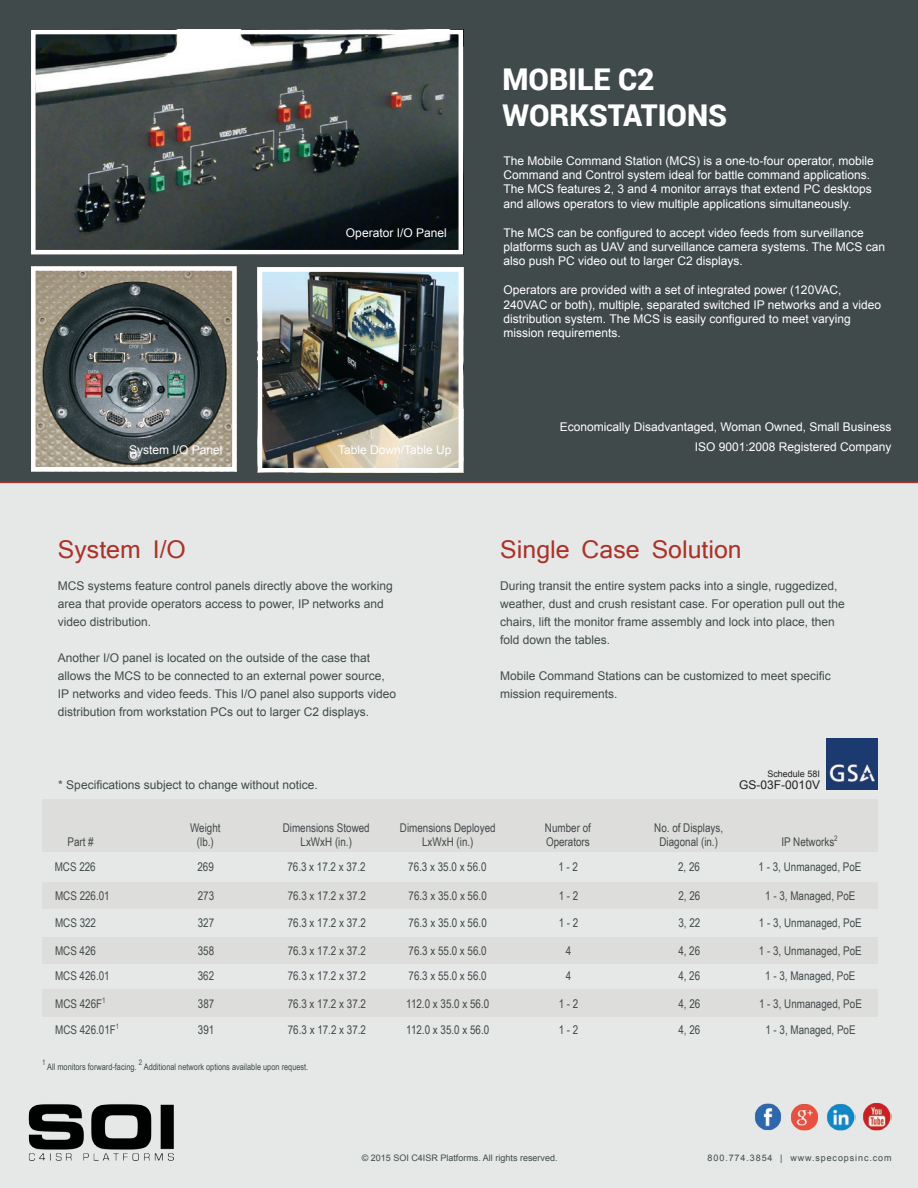
<style>
.page{position:relative;width:918px;height:1188px;background:#fff}
.page>*{position:absolute;margin:0;border:0;box-sizing:border-box;transform-origin:0 0}
.t1{font:900 30px "Roboto";color:#fff}
.t2{font:24px "Mangal";color:#ab3229}
.t3{font:12px/14.4px "Arial";color:#fff}
.t4{font:12px/18px "Arial";color:#414a4b}
.t5{font:12px "Arial Narrow";color:#414a4b}
.t6{font:12px "Arial";color:#231f20}
.t7{font:9px "Arial Narrow";color:#414a4b}
.t8{font:9px "Arial";color:#414a4b}
.t9{font:9px "Arial";letter-spacing:.1em;color:#414a4b}
.t10{font:9px "Arial";color:#231f20}
.t11{font:7.5px "Arial Narrow";color:#414a4b}
</style>
<div class="page">
<div style="left:0;top:465px;width:918px;height:723px;background:#e5e8e7"></div>
<div style="left:0;top:0;width:918px;height:482px;background:#414a4b"></div>
<img style="left:28px;top:1104px;width:146px;height:57px">
<hr style="left:0;top:482px;width:918px;height:1px;background:#ab3229">
<img style="left:755px;top:1103px;width:26px;height:28px">
<img style="left:791px;top:1104px;width:27px;height:27px">
<img style="left:827px;top:1103px;width:28px;height:28px">
<img style="left:863px;top:1103px;width:28px;height:28px">
<img style="left:36px;top:35px;width:422px;height:214px">
<div style="left:31px;top:30px;width:432px;height:224px;border:4px solid #fff"></div>
<img style="left:36px;top:271px;width:196px;height:195px">
<div style="left:31px;top:266px;width:206px;height:205px;border:4px solid #fff"></div>
<img style="left:263px;top:272px;width:195px;height:195px">
<div style="left:258px;top:267px;width:205px;height:205px;border:4px solid #fff"></div>
<div style="left:42px;top:799px;width:835px;height:53px;background:#dddddb"></div>
<div style="left:42px;top:882px;width:835px;height:27px;background:#dddddb"></div>
<div style="left:42px;top:989px;width:836px;height:27px;background:#dddddb"></div>
<div style="left:42px;top:937px;width:835px;height:27px;background:#dddddb"></div>
<img style="left:827px;top:738px;width:51px;height:51px">
<p class="t3" style="left:346px;top:225px;width:102px">Operator I/O Panel</p>
<p class="t3" style="left:129px;top:443px;width:95px">System I/O Panel</p>
<p class="t3" style="left:338px;top:443px;width:115px">Table Down/Table Up</p>
<p class="t2" style="left:58px;top:536px;width:130px">System I/O</p>
<p class="t4" style="left:58px;top:577px;width:336px">MCS systems feature control panels directly above the working area that provide operators access to power, IP networks and video distribution.</p>
<p class="t4" style="left:58px;top:649px;width:340px">Another I/O panel is located on the outside of the case that allows the MCS to be connected to an external power source, IP networks and video feeds. This I/O panel also supports video distribution from workstation PCs out to larger C2 displays.</p>
<p class="t4" style="left:58px;top:776px;width:261px">* Specifications subject to change without notice.</p>
<p class="t1" style="left:502px;top:58px;width:154px">MOBILE C2</p>
<p class="t1" style="left:502px;top:94px;width:226px">WORKSTATIONS</p>
<p class="t3" style="left:504px;top:153px;width:372px">The Mobile Command Station (MCS) is a one-to-four operator, mobile Command and Control system ideal for battle command applications.<br>The MCS features 2, 3 and 4 monitor arrays that extend PC desktops and allows operators to view multiple applications simultaneously.</p>
<p class="t3" style="left:504px;top:225px;width:383px">The MCS can be configured to accept video feeds from surveillance platforms such as UAV and surveillance camera systems. The MCS can also push PC video out to larger C2 displays.</p>
<p class="t3" style="left:504px;top:283px;width:379px">Operators are provided with a set of integrated power (120VAC, 240VAC or both), multiple, separated switched IP networks and a video distribution system. The MCS is easily configured to meet varying mission requirements.</p>
<p class="t3" style="left:560px;top:420px;width:333px">Economically Disadvantaged, Woman Owned, Small Business</p>
<p class="t3" style="left:695px;top:440px;width:198px">ISO 9001:2008 Registered Company</p>
<p class="t2" style="left:500px;top:536px;width:243px">Single Case Solution</p>
<p class="t4" style="left:500px;top:577px;width:346px">During transit the entire system packs into a single, ruggedized, weather, dust and crush resistant case. For operation pull out the chairs, lift the monitor frame assembly and lock into place, then fold down the tables.</p>
<p class="t4" style="left:500px;top:667px;width:332px">Mobile Command Stations can be customized to meet specific mission requirements.</p>
<p class="t10" style="left:767px;top:768px;width:54px">Schedule 58I</p>
<p class="t6" style="left:739px;top:777px;width:82px">GS-03F-0010V</p>
<p class="t5" style="left:67px;top:833px;width:28px">Part #</p>
<p class="t5" style="left:55px;top:858px;width:43px">MCS 226</p>
<p class="t5" style="left:190px;top:819px;width:32px">Weight</p>
<p class="t5" style="left:197px;top:833px;width:18px">(lb.)</p>
<p class="t5" style="left:198px;top:858px;width:18px">269</p>
<p class="t5" style="left:283px;top:819px;width:88px">Dimensions Stowed</p>
<p class="t5" style="left:301px;top:833px;width:53px">LxWxH (in.)</p>
<p class="t5" style="left:287px;top:858px;width:80px">76.3 x 17.2 x 37.2</p>
<p class="t5" style="left:400px;top:819px;width:97px">Dimensions Deployed</p>
<p class="t5" style="left:422px;top:833px;width:53px">LxWxH (in.)</p>
<p class="t5" style="left:408px;top:858px;width:80px">76.3 x 35.0 x 56.0</p>
<p class="t5" style="left:545px;top:819px;width:47px">Number of</p>
<p class="t5" style="left:546px;top:833px;width:45px">Operators</p>
<p class="t5" style="left:558px;top:858px;width:21px">1 - 2</p>
<p class="t5" style="left:654px;top:819px;width:70px">No. of Displays,</p>
<p class="t5" style="left:659px;top:833px;width:60px">Diagonal (in.)</p>
<p class="t5" style="left:678px;top:858px;width:23px">2, 26</p>
<p class="t5" style="left:781px;top:833px;width:58px">IP Networks<sup>2</sup></p>
<p class="t5" style="left:759px;top:858px;width:104px">1 - 3, Unmanaged, PoE</p>
<p class="t5" style="left:55px;top:887px;width:56px">MCS 226.01</p>
<p class="t5" style="left:198px;top:887px;width:18px">273</p>
<p class="t5" style="left:288px;top:887px;width:80px">76.3 x 17.2 x 37.2</p>
<p class="t5" style="left:409px;top:887px;width:80px">76.3 x 35.0 x 56.0</p>
<p class="t5" style="left:559px;top:887px;width:21px">1 - 2</p>
<p class="t5" style="left:678px;top:887px;width:23px">2, 26</p>
<p class="t5" style="left:765px;top:887px;width:92px">1 - 3, Managed, PoE</p>
<p class="t5" style="left:55px;top:914px;width:43px">MCS 322</p>
<p class="t5" style="left:198px;top:914px;width:18px">327</p>
<p class="t5" style="left:288px;top:914px;width:80px">76.3 x 17.2 x 37.2</p>
<p class="t5" style="left:409px;top:914px;width:80px">76.3 x 35.0 x 56.0</p>
<p class="t5" style="left:559px;top:914px;width:21px">1 - 2</p>
<p class="t5" style="left:678px;top:914px;width:23px">3, 22</p>
<p class="t5" style="left:759px;top:914px;width:104px">1 - 3, Unmanaged, PoE</p>
<p class="t5" style="left:55px;top:942px;width:43px">MCS 426</p>
<p class="t5" style="left:55px;top:967px;width:56px">MCS 426.01</p>
<p class="t5" style="left:198px;top:942px;width:18px">358</p>
<p class="t5" style="left:198px;top:967px;width:18px">362</p>
<p class="t5" style="left:288px;top:942px;width:80px">76.3 x 17.2 x 37.2</p>
<p class="t5" style="left:288px;top:967px;width:80px">76.3 x 17.2 x 37.2</p>
<p class="t5" style="left:409px;top:942px;width:80px">76.3 x 55.0 x 56.0</p>
<p class="t5" style="left:409px;top:967px;width:80px">76.3 x 55.0 x 56.0</p>
<p class="t5" style="left:566px;top:942px;width:7px">4</p>
<p class="t5" style="left:566px;top:967px;width:7px">4</p>
<p class="t5" style="left:678px;top:942px;width:23px">4, 26</p>
<p class="t5" style="left:678px;top:967px;width:23px">4, 26</p>
<p class="t5" style="left:759px;top:942px;width:104px">1 - 3, Unmanaged, PoE</p>
<p class="t5" style="left:765px;top:967px;width:92px">1 - 3, Managed, PoE</p>
<p class="t5" style="left:55px;top:995px;width:52px">MCS 426F<sup>1</sup></p>
<p class="t5" style="left:198px;top:995px;width:18px">387</p>
<p class="t5" style="left:288px;top:995px;width:80px">76.3 x 17.2 x 37.2</p>
<p class="t5" style="left:406px;top:995px;width:84px">112.0 x 35.0 x 56.0</p>
<p class="t5" style="left:559px;top:995px;width:21px">1 - 2</p>
<p class="t5" style="left:678px;top:995px;width:23px">4, 26</p>
<p class="t5" style="left:759px;top:995px;width:104px">1 - 3, Unmanaged, PoE</p>
<p class="t5" style="left:55px;top:1021px;width:66px">MCS 426.01F<sup>1</sup></p>
<p class="t5" style="left:198px;top:1021px;width:18px">391</p>
<p class="t5" style="left:288px;top:1021px;width:80px">76.3 x 17.2 x 37.2</p>
<p class="t5" style="left:406px;top:1021px;width:84px">112.0 x 35.0 x 56.0</p>
<p class="t5" style="left:559px;top:1021px;width:21px">1 - 2</p>
<p class="t5" style="left:678px;top:1021px;width:23px">4, 26</p>
<p class="t5" style="left:765px;top:1021px;width:92px">1 - 3, Managed, PoE</p>
<p class="t11" style="left:42px;top:1057px;width:5px">1</p>
<p class="t11" style="left:139px;top:1057px;width:5px">2</p>
<p class="t7" style="left:47px;top:1060px;width:91px">All monitors forward-facing.</p>
<p class="t7" style="left:144px;top:1060px;width:166px">Additional network options available upon request.</p>
<p class="t8" style="left:362px;top:1152px;width:197px">© 2015 SOI C4ISR Platforms. All rights reserved.</p>
<p class="t9" style="left:708px;top:1152px;width:186px">800.774.3854 | www.specopsinc.com</p>
</div>
